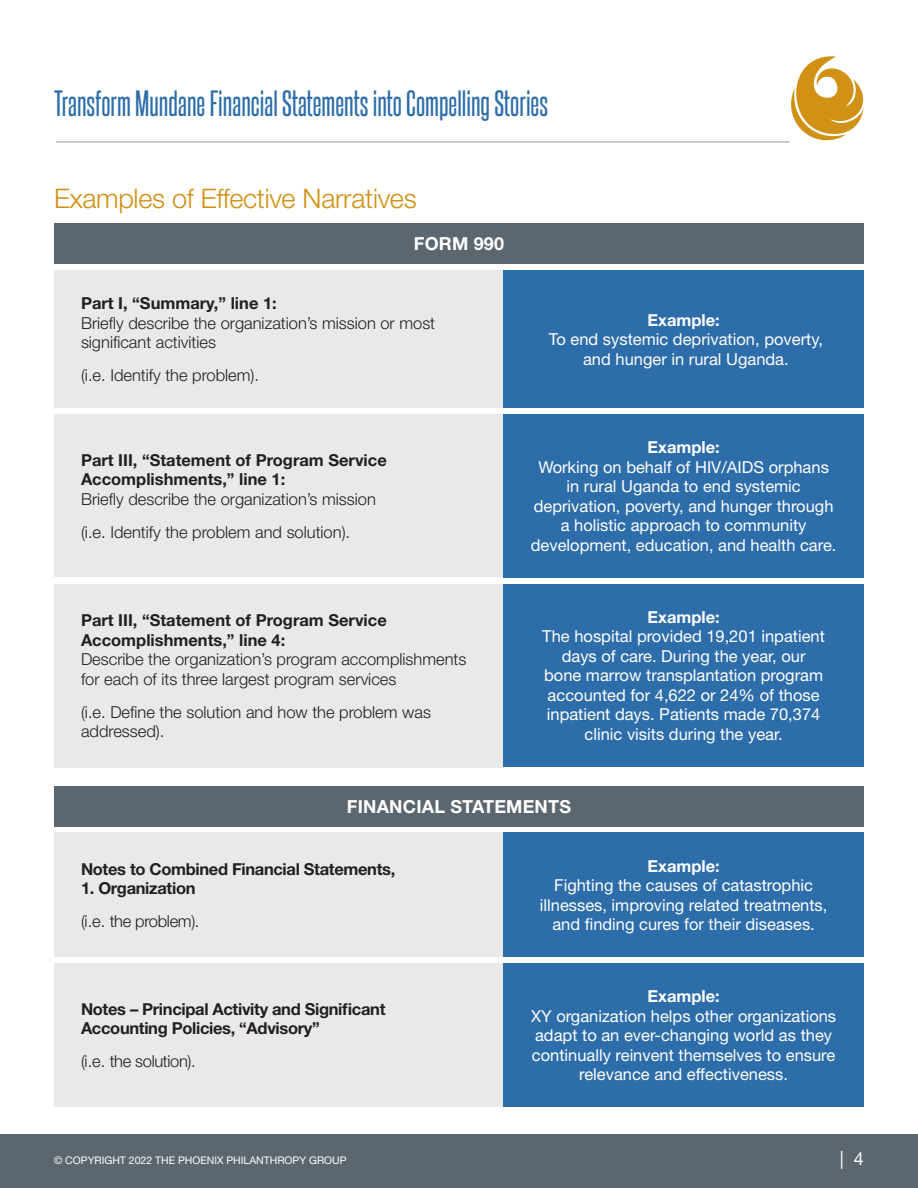
<style>
.page{position:relative;width:918px;height:1188px;background:#fff}
.page>*{position:absolute;margin:0;border:0;box-sizing:border-box;transform-origin:0 0}
.t1{font:31.5px "Steelfish Rg";color:#2d6da9}
.t2{font:300 27px "Helvetica Neue LT Std";letter-spacing:-.01em;color:#d09114}
.t3{font:700 18px "Helvetica Neue LT Std";letter-spacing:.01em;color:#fff}
.t4{font:18px "Helvetica Neue LT Std";color:#fff}
.t5{font:16.5px/19.5px "Helvetica Neue LT Std";color:#fff;text-align:center}
.t6{font:300 16.5px/19.5px "Helvetica Neue LT Std";color:#231f20}
.t7{font:700 16.5px/19.5px "Helvetica Neue LT Std";color:#231f20}
.t8{font:700 16.5px/19.5px "Helvetica Neue LT Std";letter-spacing:-.02em;color:#231f20}
.t9{font:700 16.5px "Helvetica Neue LT Std";color:#fff}
.t10{font:300 16.5px "Helvetica Neue LT Std";letter-spacing:-.02em;color:#231f20}
.t11{font:10.5px "Helvetica Neue LT Std";color:#fff}
</style>
<div class="page">
<div style="left:0;top:1134px;width:918px;height:54px;background:#5c666f"></div>
<svg style="left:783px;top:56px;width:80px;height:87px"></svg>
<hr style="left:56px;top:142px;width:733px;height:1px;background:#939598">
<div style="left:54px;top:270px;width:449px;height:138px;background:#e9e9ea"></div>
<div style="left:503px;top:270px;width:361px;height:138px;background:#2d6da9"></div>
<div style="left:54px;top:415px;width:449px;height:162px;background:#e9e9ea"></div>
<div style="left:503px;top:415px;width:361px;height:163px;background:#2d6da9"></div>
<div style="left:54px;top:584px;width:449px;height:183px;background:#e9e9ea"></div>
<div style="left:503px;top:584px;width:361px;height:183px;background:#2d6da9"></div>
<div style="left:54px;top:224px;width:810px;height:40px;background:#5c666f"></div>
<div style="left:54px;top:833px;width:449px;height:124px;background:#e9e9ea"></div>
<div style="left:503px;top:833px;width:361px;height:124px;background:#2d6da9"></div>
<div style="left:54px;top:963px;width:449px;height:144px;background:#e9e9ea"></div>
<div style="left:503px;top:963px;width:361px;height:144px;background:#2d6da9"></div>
<div style="left:54px;top:786px;width:810px;height:41px;background:#5c666f"></div>
<h1 class="t1" style="left:54px;top:81px;width:496px">Transform Mundane Financial Statements into Compelling Stories</h1>
<h2 class="t2" style="left:54px;top:182px;width:364px">Examples of Effective Narratives</h2>
<p class="t3" style="left:414px;top:233px;width:92px">FORM 990</p>
<p class="t7" style="left:81px;top:293px;width:197px">Part I, “Summary,” line 1:</p>
<p class="t6" style="left:81px;top:313px;width:356px">Briefly describe the organization’s mission or most significant activities</p>
<p class="t6" style="left:81px;top:365px;width:180px">(i.e. Identify the problem).</p>
<p class="t7" style="left:81px;top:450px;width:307px">Part III, “Statement of Program Service<br>Accomplishments,” line 1:</p>
<p class="t6" style="left:81px;top:482px;width:296px;line-height:33px">Briefly describe the organization’s mission (i.e. Identify the problem and solution).</p>
<p class="t7" style="left:81px;top:610px;width:307px">Part III, “Statement of Program Service<br>Accomplishments,” line 4:</p>
<p class="t6" style="left:81px;top:649px;width:387px">Describe the organization’s program accomplishments for each of its three largest program services</p>
<p class="t6" style="left:81px;top:702px;width:351px">(i.e. Define the solution and how the problem was addressed).</p>
<p class="t9" style="left:647px;top:310px;width:74px">Example:</p>
<p class="t5" style="left:549px;top:329px;width:276px">To end systemic deprivation, poverty, and hunger in rural Uganda.</p>
<p class="t9" style="left:647px;top:437px;width:74px">Example:</p>
<p class="t5" style="left:531px;top:457px;width:307px">Working on behalf of HIV/AIDS orphans in rural Uganda to end systemic deprivation, poverty, and hunger through a holistic approach to community development, education, and health care.</p>
<p class="t9" style="left:647px;top:607px;width:74px">Example:</p>
<p class="t5" style="left:542px;top:627px;width:284px">The hospital provided 19,201 inpatient days of care. During the year, our bone marrow transplantation program accounted for 4,622 or 24% of those inpatient days. Patients made 70,374 clinic visits during the year.</p>
<p class="t3" style="left:347px;top:795px;width:226px">FINANCIAL STATEMENTS</p>
<p class="t8" style="left:81px;top:859px;width:316px">Notes to Combined Financial Statements,</p>
<p class="t8" style="left:81px;top:878px;width:116px">1. Organization</p>
<p class="t10" style="left:81px;top:911px;width:120px">(i.e. the problem).</p>
<p class="t8" style="left:81px;top:999px;width:306px">Notes – Principal Activity and Significant<br>Accounting Policies, “Advisory”</p>
<p class="t10" style="left:81px;top:1051px;width:116px">(i.e. the solution).</p>
<p class="t9" style="left:647px;top:855px;width:74px">Example:</p>
<p class="t5" style="left:540px;top:875px;width:289px">Fighting the causes of catastrophic illnesses, improving related treatments, and finding cures for their diseases.</p>
<p class="t9" style="left:647px;top:986px;width:74px">Example:</p>
<p class="t5" style="left:531px;top:1006px;width:307px">XY organization helps other organizations adapt to an ever-changing world as they continually reinvent themselves to ensure relevance and effectiveness.</p>
<p class="t11" style="left:54px;top:1154px;width:294px">© COPYRIGHT 2022 THE PHOENIX PHILANTHROPY GROUP</p>
<p class="t4" style="left:840px;top:1148px;width:26px">| 4</p>
</div>
